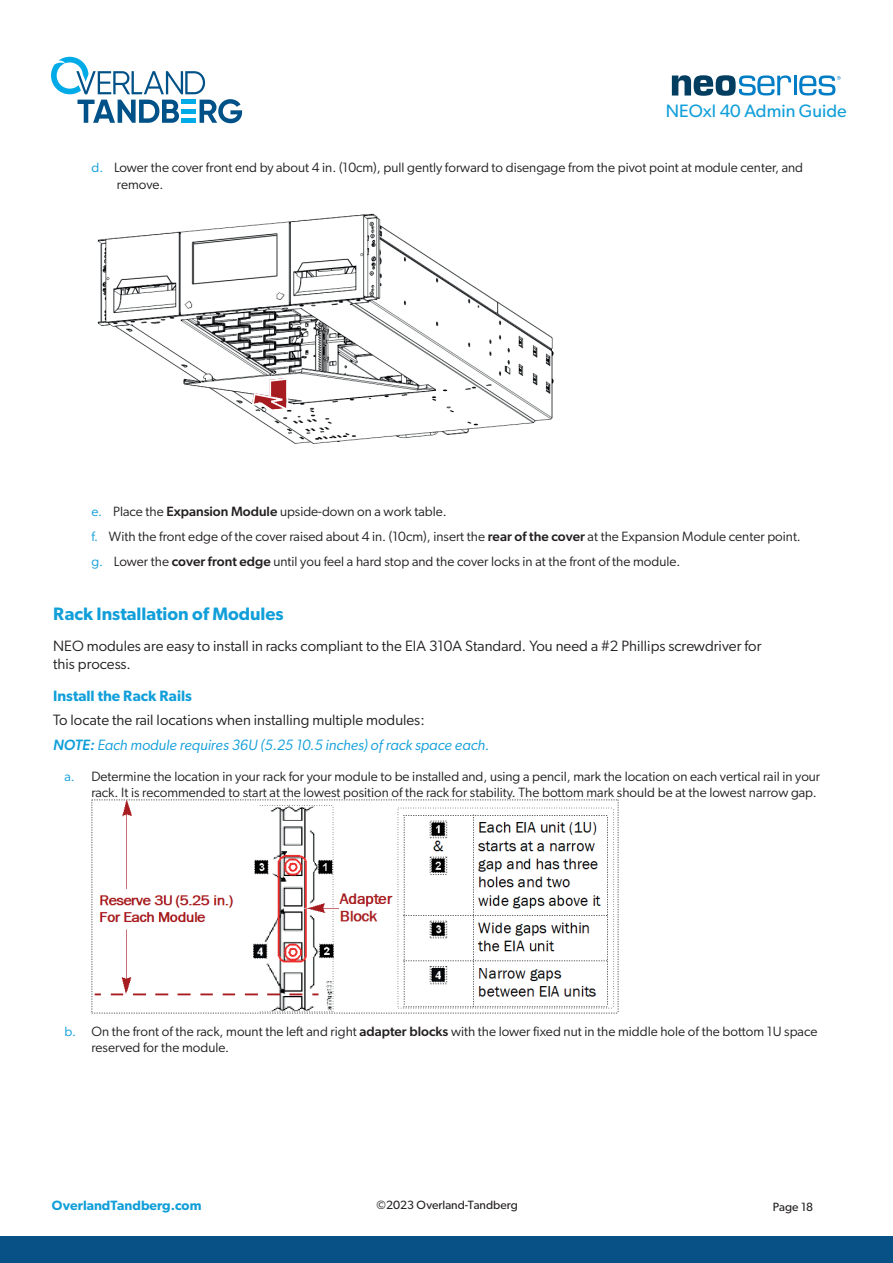
<style>
.page{position:relative;width:893px;height:1263px;background:#fff}
.page>*{position:absolute;margin:0;border:0;box-sizing:border-box;transform-origin:0 0}
.t1{font:600 18px "Gibson";color:#119fd9}
.t2{font:18px "Gibson";color:#119fd9}
.t3{font:15px/18px "Gibson";color:#231f20}
.t4{font:600 15px "Gibson";color:#119fd9}
.t5{font:13.5px/16.2px "Gibson";color:#231f20}
.t6{font:600 13.5px "Gibson";color:#119fd9}
.t7{font:12px "Gibson";color:#231f20}
.s1{color:#119eda}
.s2{font-weight:500}
.s3{font-weight:500;font-style:italic;color:#119fd9}
.s4{font-style:italic;color:#119fd9}
.s5{color:#119fd9}
</style>
<div class="page">
<svg style="left:51px;top:57px;width:191px;height:66px"></svg>
<div style="left:0;top:1236px;width:893px;height:27px;background:#075187"></div>
<hr style="left:794px;top:76px;width:3px;height:19px;background:#007dc5">
<svg style="left:672px;top:75px;width:119px;height:21px"></svg>
<svg style="left:799px;top:75px;width:42px;height:20px"></svg>
<img style="left:97px;top:213px;width:457px;height:231px">
<img style="left:91px;top:800px;width:528px;height:213px">
<svg style="left:252px;top:378px;width:38px;height:34px"></svg>
<h1 class="t2" style="left:666px;top:100px;width:182px">NEOxl 40 Admin Guide</h1>
<p class="t5" style="left:117px;top:159px;width:688px;text-indent:-26px"><span class="s1">d.</span> Lower the cover front end by about 4 in. (10cm), pull gently forward to disengage from the pivot point at module center, and remove.</p>
<p class="t5" style="left:91px;top:499px;width:711px;line-height:24.8px"><span class="s1">e.</span> Place the <span class="s2">Expansion Module</span> upside-down on a work table.<br><span class="s1">f.</span> With the front edge of the cover raised about 4 in. (10cm), insert the <span class="s2">rear of the cover</span> at the Expansion Module center point. <span class="s1">g.</span> Lower the <span class="s2">cover front edge</span> until you feel a hard stop and the cover locks in at the front of the module.</p>
<h1 class="t1" style="left:53px;top:603px;width:232px">Rack Installation of Modules</h1>
<p class="t3" style="left:53px;top:636px;width:710px">NEO modules are easy to install in racks compliant to the EIA 310A Standard. You need a #2 Phillips screwdriver for this process.</p>
<p class="t4" style="left:53px;top:686px;width:140px">Install the Rack Rails</p>
<p class="t3" style="left:53px;top:708px;width:438px;line-height:24.3px">To locate the rail locations when installing multiple modules:<br><span class="s3">NOTE:</span> <span class="s4">Each module requires 36U (5.25 10.5 inches) of rack space each.</span></p>
<p class="t5" style="left:64px;top:768px;width:757px;text-align:right"><span class="s5">a.</span> Determine the location in your rack for your module to be installed and, using a pencil, mark the location on each vertical rail in your rack. It is recommended to start at the lowest position of the rack for stability. The bottom mark should be at the lowest narrow gap.</p>
<p class="t5" style="left:91px;top:1023px;width:727px;text-indent:-27px"><span class="s5">b.</span> On the front of the rack, mount the left and right <span class="s2">adapter blocks</span> with the lower fixed nut in the middle hole of the bottom 1U space reserved for the module.</p>
<p class="t6" style="left:52px;top:1197px;width:151px">OverlandTandberg.com</p>
<p class="t7" style="left:377px;top:1197px;width:143px">©2023 Overland-Tandberg</p>
<p class="t7" style="left:773px;top:1199px;width:42px">Page 18</p>
</div>
